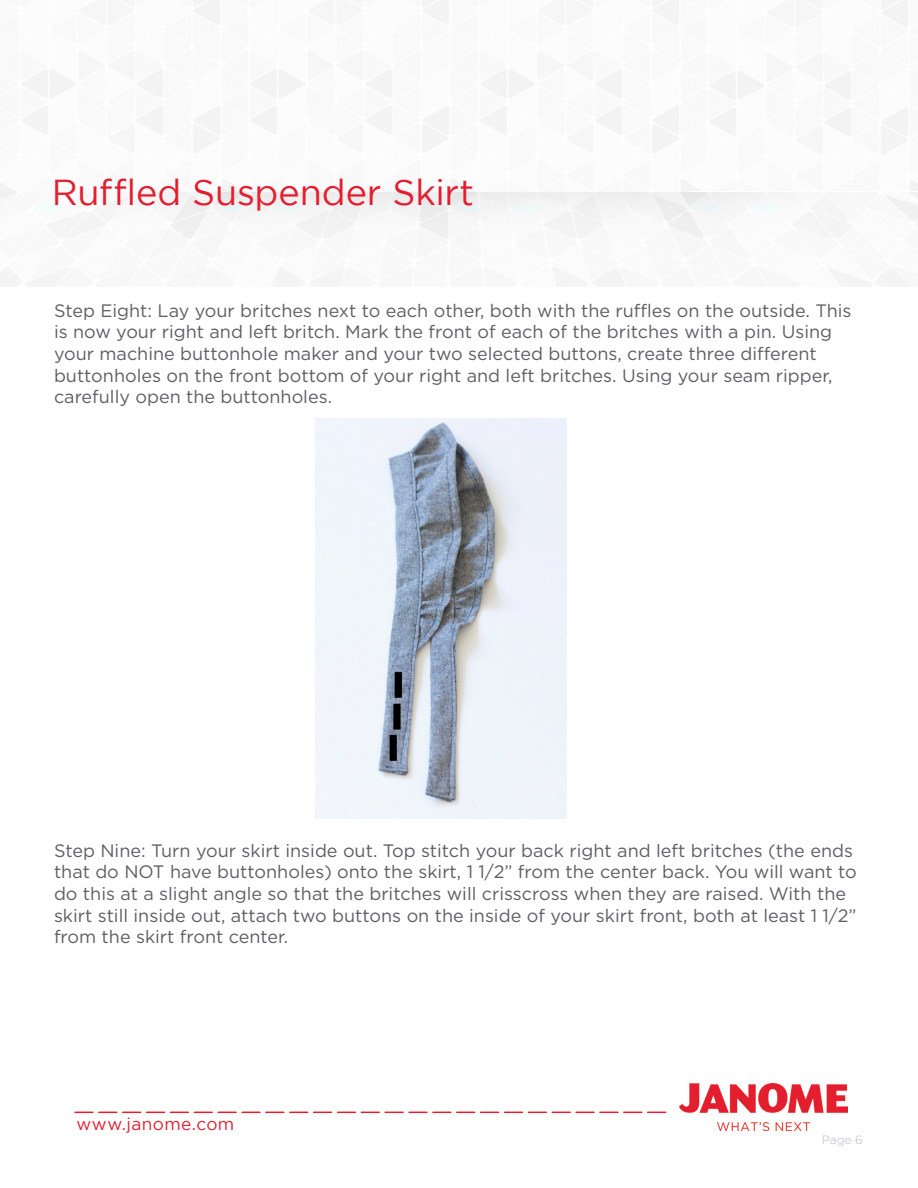
<style>
.page{position:relative;width:918px;height:1188px;background:#fff}
.page>*{position:absolute;margin:0;border:0;box-sizing:border-box;transform-origin:0 0}
.t1{font:36px "Gotham";color:#e41d2f}
.t2{font:18px/21.6px "Gotham HTF";color:#5f5f62}
.t3{font:17.25px "Gotham";letter-spacing:.025em;color:#e41d2f}
.t4{font:300 12px "Gotham HTF";color:#babbbe}
</style>
<div class="page">
<svg style="left:51px;top:192px;width:816px;height:66px"></svg>
<img style="left:680px;top:1084px;width:167px;height:46px">
<svg style="left:75px;top:1112px;width:591px;height:1px"></svg>
<img style="left:316px;top:418px;width:251px;height:400px">
<p class="t1" style="left:52px;top:172px;width:424px">Ruffled Suspender Skirt</p>
<p class="t2" style="left:54px;top:299px;width:799px">Step Eight: Lay your britches next to each other, both with the ruffles on the outside. This is now your right and left britch. Mark the front of each of the britches with a pin. Using your machine buttonhole maker and your two selected buttons, create three different buttonholes on the front bottom of your right and left britches. Using your seam ripper, carefully open the buttonholes.</p>
<p class="t2" style="left:54px;top:839px;width:804px">Step Nine: Turn your skirt inside out. Top stitch your back right and left britches (the ends that do NOT have buttonholes) onto the skirt, 1 1/2” from the center back. You will want to do this at a slight angle so that the britches will crisscross when they are raised. With the skirt still inside out, attach two buttons on the inside of your skirt front, both at least 1 1/2” from the skirt front center.</p>
<p class="t3" style="left:76px;top:1115px;width:159px">www.janome.com</p>
<p class="t4" style="left:822px;top:1133px;width:43px">Page 6</p>
</div>
